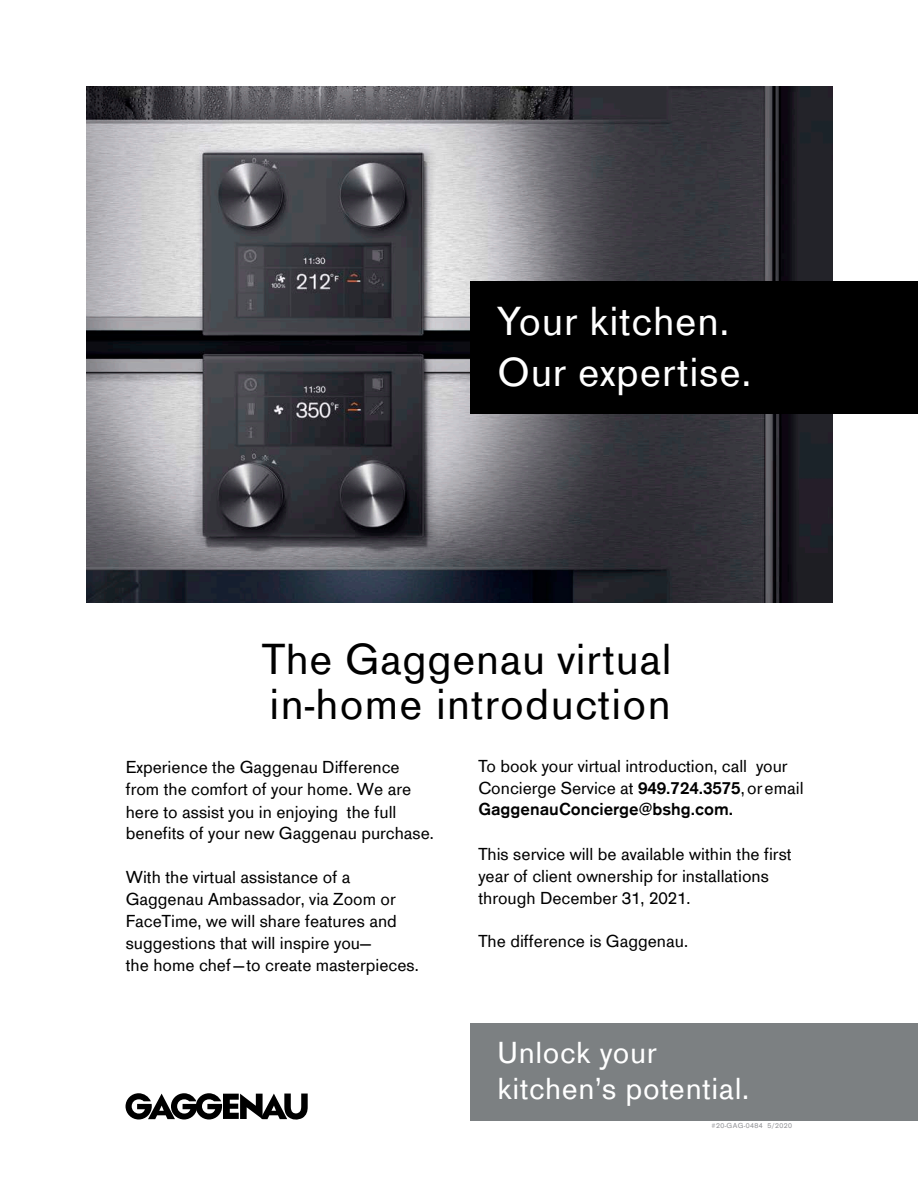
<style>
.page{position:relative;width:918px;height:1188px;background:#fff}
.page>*{position:absolute;margin:0;border:0;box-sizing:border-box;transform-origin:0 0}
.t1{font:45px/45px "Gaggenau";letter-spacing:.025em;color:#000}
.t2{font:42px/50.4px "Gaggenau";letter-spacing:.02em;color:#fff}
.t3{font:31.5px/36px "Gaggenau";letter-spacing:.02em;color:#fff}
.t4{font:18px/21.9px "Gaggenau";color:#000}
.t5{font:7.5px "Gaggenau";letter-spacing:.055em;color:#939498}
.s1{font-weight:700}
.s2{font-style:inherit}
</style>
<div class="page">
<img style="left:86px;top:87px;width:746px;height:516px">
<svg style="left:126px;top:1093px;width:182px;height:27px"></svg>
<div style="left:470px;top:282px;width:448px;height:132px;background:#000"></div>
<div style="left:470px;top:1023px;width:448px;height:97px;background:#7c8082"></div>
<h2 class="t2" style="left:497px;top:296px;width:255px">Your kitchen.<br>Our expertise.</h2>
<h1 class="t1" style="left:262px;top:636px;width:411px">The Gaggenau virtual in-home introduction</h1>
<p class="t4" style="left:126px;top:756px;width:310px">Experience the Gaggenau Difference from the comfort of your home. We are here to assist you in enjoying the full benefits of your new Gaggenau purchase.</p>
<p class="t4" style="left:126px;top:866px;width:295px">With the virtual assistance of a Gaggenau Ambassador, via Zoom or FaceTime, we will share features and suggestions that will inspire you—<br>the home chef — to create masterpieces.</p>
<p class="t4" style="left:478px;top:755px;width:327px;line-height:21.3px">To book your virtual introduction, call your<br>Concierge Service at <span class="s1">949.724.3575</span>,or email<br><span class="s1">GaggenauConcierge@bshg.com.</span></p>
<p class="t4" style="left:478px;top:843px;width:315px">This service will be available within the first year of client ownership for installations through December 31, 202<span class="s2">1</span>.</p>
<p class="t4" style="left:478px;top:930px;width:211px">The difference is Gaggenau.</p>
<h3 class="t3" style="left:497px;top:1034px;width:253px">Unlock your kitchen’s potential.</h3>
<p class="t5" style="left:711px;top:1121px;width:82px">#20-GAG-0484 5/2020</p>
</div>
